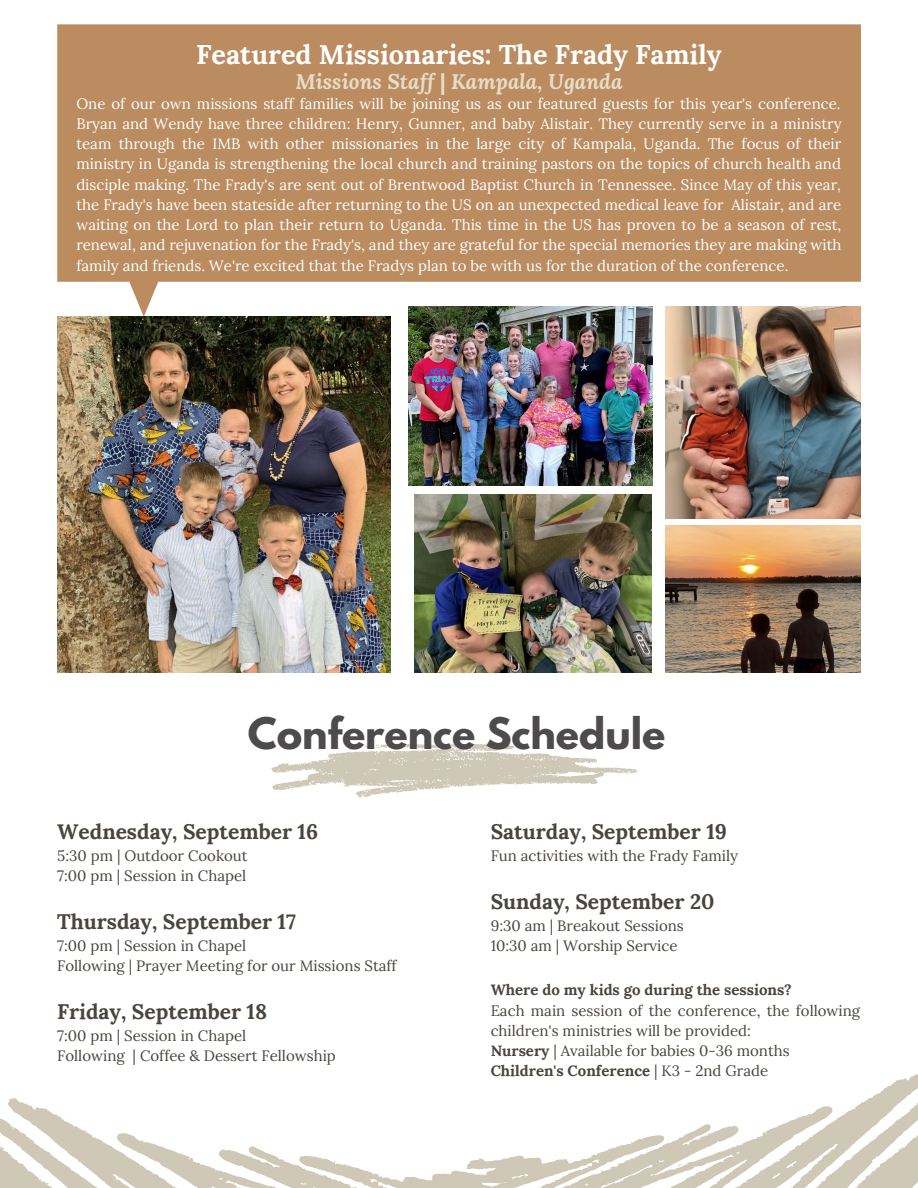
<style>
.page{position:relative;width:918px;height:1188px;background:#fff}
.page>*{position:absolute;margin:0;border:0;box-sizing:border-box;transform-origin:0 0}
.t1{font:700 38.55px "League Spartan";color:#4e4b4c}
.t2{font:700 27px "Lora";color:#fff}
.t3{font:700 21px "Lora";color:#49443e}
.t4{font:italic 700 21px "Lora";color:#e6ddc9}
.t5{font:15px/20.2px "Lora";color:#fff;text-align:justify}
.t6{font:15px/20.2px "Lora";color:#49443e}
.t7{font:700 15px "Lora";color:#49443e}
.s1{font-style:normal}
.s2{font-weight:700}
</style>
<div class="page">
<img style="left:57px;top:317px;width:333px;height:355px">
<svg style="left:271px;top:743px;width:366px;height:55px"></svg>
<svg style="left:57px;top:24px;width:804px;height:293px;background:#c1976f"></svg>
<img style="left:414px;top:495px;width:238px;height:177px">
<img style="left:665px;top:307px;width:196px;height:211px">
<img style="left:408px;top:307px;width:244px;height:179px">
<img style="left:665px;top:525px;width:196px;height:148px">
<svg style="left:0;top:1098px;width:416px;height:90px"></svg>
<svg style="left:416px;top:1074px;width:502px;height:114px"></svg>
<h2 class="t2" style="left:196px;top:37px;width:527px">Featured Missionaries: The Frady Family</h2>
<h3 class="t4" style="left:295px;top:67px;width:329px">Missions Staff <span class="s1">|</span> Kampala, Uganda</h3>
<p class="t5" style="left:76px;top:93px;width:767px">One of our own missions staff families will be joining us as our featured guests for this year's conference.<br>Bryan and Wendy have three children: Henry, Gunner, and baby Alistair. They currently serve in a ministry team through the IMB with other missionaries in the large city of Kampala, Uganda. The focus of their ministry in Uganda is strengthening the local church and training pastors on the topics of church health and disciple making. The Frady's are sent out of Brentwood Baptist Church in Tennessee. Since May of this year, the Frady's have been stateside after returning to the US on an unexpected medical leave for Alistair, and are waiting on the Lord to plan their return to Uganda. This time in the US has proven to be a season of rest, renewal, and rejuvenation for the Frady's, and they are grateful for the special memories they are making with family and friends. We're excited that the Fradys plan to be with us for the duration of the conference.</p>
<h1 class="t1" style="left:248px;top:714px;width:419px">Conference Schedule</h1>
<h3 class="t3" style="left:57px;top:818px;width:263px">Wednesday, September 16</h3>
<p class="t6" style="left:57px;top:845px;width:192px">5:30 pm | Outdoor Cookout<br>7:00 pm | Session in Chapel</p>
<h3 class="t3" style="left:57px;top:908px;width:240px">Thursday, September 17</h3>
<p class="t6" style="left:57px;top:935px;width:341px">7:00 pm | Session in Chapel<br>Following | Prayer Meeting for our Missions Staff</p>
<h3 class="t3" style="left:57px;top:998px;width:211px">Friday, September 18</h3>
<p class="t6" style="left:57px;top:1025px;width:280px">7:00 pm | Session in Chapel<br>Following | Coffee &amp; Dessert Fellowship</p>
<h3 class="t3" style="left:491px;top:818px;width:238px">Saturday, September 19</h3>
<p class="t6" style="left:491px;top:845px;width:249px">Fun activities with the Frady Family</p>
<h3 class="t3" style="left:491px;top:888px;width:225px">Sunday, September 20</h3>
<p class="t6" style="left:491px;top:915px;width:195px">9:30 am | Breakout Sessions<br>10:30 am | Worship Service</p>
<p class="t7" style="left:491px;top:980px;width:303px">Where do my kids go during the sessions?</p>
<p class="t6" style="left:491px;top:1000px;width:371px">Each main session of the conference, the following children's ministries will be provided:<br><span class="s2">Nursery</span> | Available for babies 0-36 months <span class="s2">Children's Conference</span> | K3 - 2nd Grade</p>
</div>
